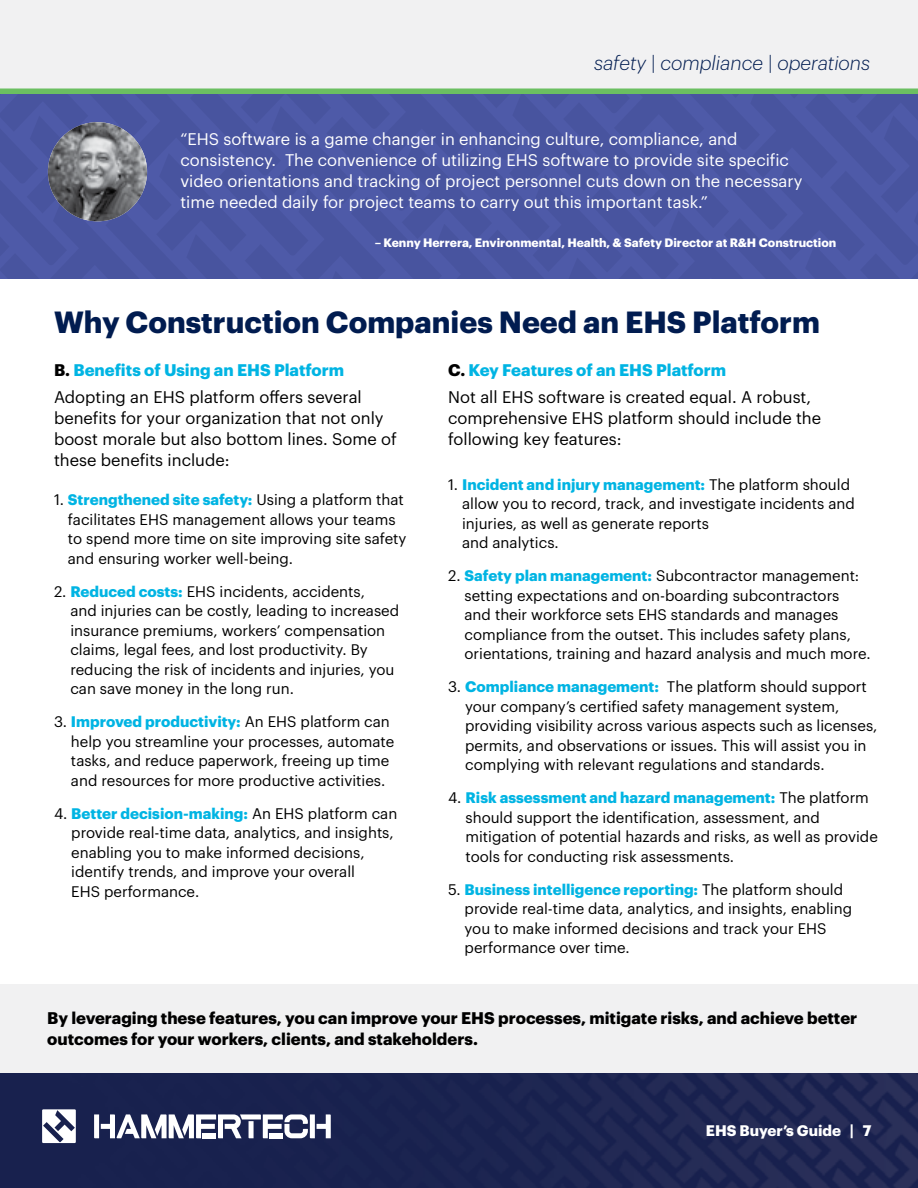
<style>
.page{position:relative;width:918px;height:1188px;background:#fff}
.page>*{position:absolute;margin:0;border:0;box-sizing:border-box;transform-origin:0 0}
.t1{font:700 30px "Graphik";color:#011c50}
.t2{font:italic 300 19.5px "Graphik";color:#011c50}
.t3{font:16.5px/21px "Graphik";color:#000}
.t4{font:16.5px/21px "Graphik";color:#fff}
.t5{font:700 16.5px/21px "Graphik";color:#000}
.t6{font:15px/19.5px "Graphik";color:#000}
.t7{font:700 15px "Graphik";color:#fff}
.t8{font:700 12px "Graphik";color:#fff}
.s1{font-weight:700}
.s2{font-weight:700;color:#00b4e3}
</style>
<div class="page">
<img style="left:0;top:1072px;width:918px;height:116px">
<svg style="left:94px;top:1114px;width:237px;height:24px"></svg>
<svg style="left:42px;top:1109px;width:34px;height:34px"></svg>
<div style="left:0;top:0;width:918px;height:88px;background:#f1f1f2"></div>
<div style="left:0;top:88px;width:918px;height:6px;background:#6bbf61"></div>
<svg style="left:0;top:94px;width:918px;height:185px;background:#4a56a2"></svg>
<img style="left:48px;top:122px;width:99px;height:99px;border-radius:50px">
<div style="left:0;top:984px;width:918px;height:88px;background:#f1f1f2"></div>
<h2 class="t2" style="left:594px;top:49px;width:278px">safety | compliance | operations</h2>
<p class="t4" style="left:180px;top:127px;width:624px">“EHS software is a game changer in enhancing culture, compliance, and consistency. The convenience of utilizing EHS software to provide site specific video orientations and tracking of project personnel cuts down on the necessary time needed daily for project teams to carry out this important task.”</p>
<p class="t8" style="left:375px;top:234px;width:463px">– Kenny Herrera, Environmental, Health, &amp; Safety Director at R&amp;H Construction</p>
<h1 class="t1" style="left:54px;top:298px;width:767px">Why Construction Companies Need an EHS Platform</h1>
<p class="t3" style="left:54px;top:354px;width:309px;line-height:27.8px"><span class="s1">B.</span> <span class="s2">Benefits of Using an EHS Platform<br></span>Adopting an EHS platform offers several</p>
<p class="t3" style="left:54px;top:407px;width:344px">benefits for your organization that not only boost morale but also bottom lines. Some of these benefits include:</p>
<p class="t3" style="left:448px;top:354px;width:364px;line-height:27.8px"><span class="s1">C.</span> <span class="s2">Key Features of an EHS Platform<br></span>Not all EHS software is created equal. A robust,</p>
<p class="t3" style="left:448px;top:407px;width:374px">comprehensive EHS platform should include the following key features:</p>
<p class="t6" style="left:68px;top:489px;width:340px;text-indent:-14px">1. <span class="s2">Strengthened site safety:</span> Using a platform that facilitates EHS management allows your teams to spend more time on site improving site safety and ensuring worker well-being.</p>
<p class="t6" style="left:70px;top:581px;width:330px;text-indent:-16px">2. <span class="s2">Reduced costs:</span> EHS incidents, accidents,<br>and injuries can be costly, leading to increased insurance premiums, workers’ compensation claims, legal fees, and lost productivity. By reducing the risk of incidents and injuries, you can save money in the long run.</p>
<p class="t6" style="left:71px;top:711px;width:325px;text-indent:-17px">3. <span class="s2">Improved productivity:</span> An EHS platform can help you streamline your processes, automate tasks, and reduce paperwork, freeing up time and resources for more productive activities.</p>
<p class="t6" style="left:71px;top:803px;width:328px;text-indent:-17px">4. <span class="s2">Better decision-making:</span> An EHS platform can provide real-time data, analytics, and insights, enabling you to make informed decisions, identify trends, and improve your overall<br>EHS performance.</p>
<p class="t6" style="left:462px;top:474px;width:394px;text-indent:-14px">1. <span class="s2">Incident and injury management:</span> The platform should allow you to record, track, and investigate incidents and injuries, as well as generate reports<br>and analytics.</p>
<p class="t6" style="left:465px;top:565px;width:408px;text-indent:-16px">2. <span class="s2">Safety plan management:</span> Subcontractor management: setting expectations and on-boarding subcontractors<br>and their workforce sets EHS standards and manages compliance from the outset. This includes safety plans, orientations, training and hazard analysis and much more.</p>
<p class="t6" style="left:465px;top:676px;width:414px;text-indent:-17px">3. <span class="s2">Compliance management:</span> The platform should support your company’s certified safety management system, providing visibility across various aspects such as licenses, permits, and observations or issues. This will assist you in complying with relevant regulations and standards.</p>
<p class="t6" style="left:466px;top:787px;width:414px;text-indent:-17px">4. <span class="s2">Risk assessment and hazard management:</span> The platform should support the identification, assessment, and mitigation of potential hazards and risks, as well as provide tools for conducting risk assessments.</p>
<p class="t6" style="left:465px;top:879px;width:389px;text-indent:-16px">5. <span class="s2">Business intelligence reporting:</span> The platform should provide real-time data, analytics, and insights, enabling you to make informed decisions and track your EHS performance over time.</p>
<p class="t5" style="left:47px;top:1006px;width:812px">By leveraging these features, you can improve your EHS processes, mitigate risks, and achieve better outcomes for your workers, clients, and stakeholders.</p>
<p class="t7" style="left:706px;top:1119px;width:167px">EHS Buyer’s Guide | 7</p>
</div>
